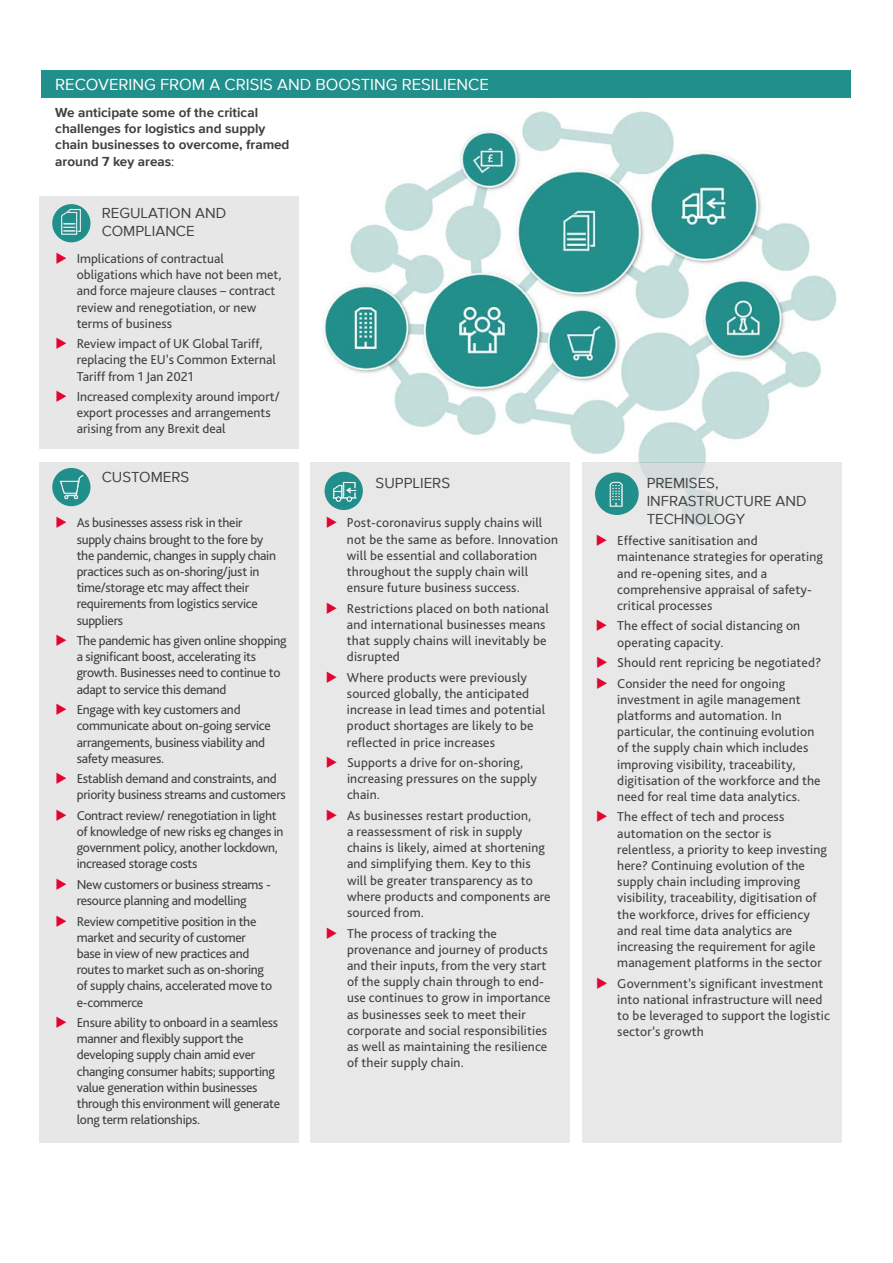
<style>
.page{position:relative;width:893px;height:1263px;background:#fff}
.page>*{position:absolute;margin:0;border:0;box-sizing:border-box;transform-origin:0 0}
.t1{font:16.5px "Proxima Nova";color:#fff}
.t2{font:15px/18px "Proxima Nova";color:#404040}
.t3{font:13.5px/16.2px "Bliss Pro";letter-spacing:.01em;color:#404040}
.t4{font:13.5px/16.2px "Bliss Pro";letter-spacing:-.02em;color:#404040}
.t5{font:700 13.5px/16.2px "Proxima Nova";color:#404040}
.s1{font-weight:400}
</style>
<div class="page">
<img style="left:323px;top:111px;width:519px;height:352px">
<div style="left:41px;top:70px;width:809px;height:28px;background:#218f8b"></div>
<div style="left:40px;top:196px;width:259px;height:253px;background:#e7e7e7"></div>
<div style="left:52px;top:204px;width:38px;height:38px;background:#218f8b;border-radius:50%"></div>
<div style="left:40px;top:462px;width:259px;height:680px;background:#e7e7e7"></div>
<div style="left:52px;top:468px;width:38px;height:38px;background:#218f8b;border-radius:50%"></div>
<img style="left:56px;top:472px;width:29px;height:30px">
<div style="left:582px;top:462px;width:259px;height:680px;background:#e8e8e8"></div>
<div style="left:595px;top:472px;width:44px;height:43px;background:#218f8b;border-radius:50%"></div>
<img style="left:609px;top:481px;width:14px;height:26px">
<img style="left:56px;top:207px;width:29px;height:29px">
<div style="left:310px;top:462px;width:260px;height:680px;background:#e8e8e8"></div>
<div style="left:325px;top:472px;width:38px;height:38px;background:#218f8b;border-radius:50%"></div>
<img style="left:330px;top:476px;width:30px;height:30px">
<p class="t1" style="left:55px;top:72px;width:435px">RECOVERING FROM A CRISIS AND BOOSTING RESILIENCE</p>
<p class="t5" style="left:55px;top:104px;width:236px">We anticipate some of the critical challenges for logistics and supply chain businesses to overcome, framed around 7 key areas<span class="s1">:</span></p>
<p class="t2" style="left:102px;top:203px;width:126px">REGULATION AND<br>COMPLIANCE</p>
<p class="t3" style="left:77px;top:250px;width:207px">Implications of contractual obligations which have not been met, and force majeure clauses – contract review and renegotiation, or new terms of business</p>
<p class="t3" style="left:77px;top:335px;width:201px">Review impact of UK Global Tariff, replacing the EU’s Common External<br>Tariff from 1 Jan 2021</p>
<p class="t3" style="left:77px;top:388px;width:204px">Increased complexity around import/ export processes and arrangements arising from any Brexit deal</p>
<p class="t2" style="left:102px;top:467px;width:89px">CUSTOMERS</p>
<p class="t4" style="left:77px;top:514px;width:201px">As businesses assess risk in their supply chains brought to the fore by the pandemic, changes in supply chain practices such as on-shoring/just in time/storage etc may affect their requirements from logistics service suppliers</p>
<p class="t4" style="left:77px;top:632px;width:211px">The pandemic has given online shopping a significant boost, accelerating its growth. Businesses need to continue to adapt to service this demand</p>
<p class="t4" style="left:77px;top:701px;width:196px">Engage with key customers and communicate about on-going service arrangements, business viability and safety measures.</p>
<p class="t4" style="left:77px;top:770px;width:210px">Establish demand and constraints, and priority business streams and customers</p>
<p class="t4" style="left:77px;top:807px;width:208px">Contract review/ renegotiation in light of knowledge of new risks eg changes in government policy, another lockdown, increased storage costs</p>
<p class="t4" style="left:77px;top:876px;width:196px">New customers or business streams - resource planning and modelling</p>
<p class="t4" style="left:77px;top:913px;width:197px">Review competitive position in the market and security of customer base in view of new practices and routes to market such as on-shoring of supply chains, accelerated move to e-commerce</p>
<p class="t4" style="left:77px;top:1014px;width:205px">Ensure ability to onboard in a seamless manner and flexibly support the developing supply chain amid ever changing consumer habits; supporting value generation within businesses through this environment will generate long term relationships.</p>
<p class="t2" style="left:376px;top:473px;width:76px">SUPPLIERS</p>
<p class="t3" style="left:347px;top:514px;width:213px">Post-coronavirus supply chains will not be the same as before. Innovation will be essential and collaboration throughout the supply chain will ensure future business success.</p>
<p class="t3" style="left:347px;top:600px;width:203px">Restrictions placed on both national and international businesses means that supply chains will inevitably be disrupted</p>
<p class="t3" style="left:347px;top:669px;width:200px">Where products were previously sourced globally, the anticipated increase in lead times and potential product shortages are likely to be reflected in price increases</p>
<p class="t3" style="left:347px;top:754px;width:192px">Supports a drive for on-shoring, increasing pressures on the supply chain.</p>
<p class="t3" style="left:347px;top:807px;width:205px">As businesses restart production,<br>a reassessment of risk in supply chains is likely, aimed at shortening and simplifying them. Key to this will be greater transparency as to where products and components are sourced from.</p>
<p class="t3" style="left:347px;top:924px;width:205px">The process of tracking the provenance and journey of products and their inputs, from the very start of the supply chain through to end&shy;use continues to grow in importance as businesses seek to meet their corporate and social responsibilities as well as maintaining the resilience of their supply chain.</p>
<p class="t2" style="left:647px;top:473px;width:161px">PREMISES,<br>INFRASTRUCTURE AND<br>TECHNOLOGY</p>
<p class="t3" style="left:617px;top:532px;width:207px">Effective sanitisation and maintenance strategies for operating and re-opening sites, and a comprehensive appraisal of safety&shy;critical processes</p>
<p class="t3" style="left:617px;top:617px;width:184px">The effect of social distancing on operating capacity.</p>
<p class="t3" style="left:617px;top:652px;width:206px;line-height:20.4px">Should rent repricing be negotiated?<br>Consider the need for ongoing</p>
<p class="t3" style="left:617px;top:691px;width:205px">investment in agile management platforms and automation. In particular, the continuing evolution of the supply chain which includes improving visibility, traceability, digitisation of the workforce and the need for real time data analytics.</p>
<p class="t3" style="left:617px;top:808px;width:211px">The effect of tech and process automation on the sector is relentless, a priority to keep investing here? Continuing evolution of the supply chain including improving visibility, traceability, digitisation of the workforce, drives for efficiency and real time data analytics are increasing the requirement for agile management platforms in the sector</p>
<p class="t3" style="left:617px;top:975px;width:214px">Government’s significant investment into national infrastructure will need to be leveraged to support the logistic sector’s growth</p>
</div>
